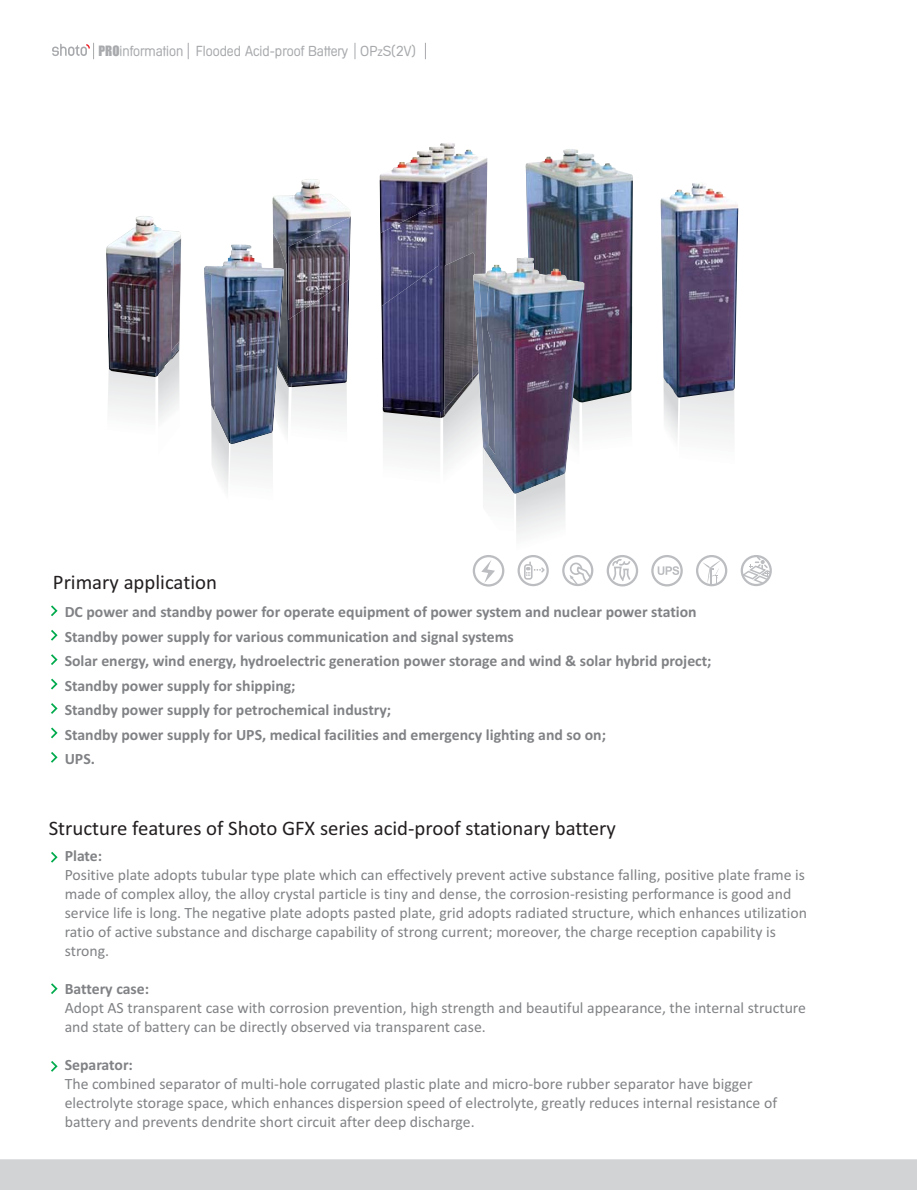
<style>
.page{position:relative;width:917px;height:1190px;background:#fff}
.page>*{position:absolute;margin:0;border:0;box-sizing:border-box;transform-origin:0 0}
.t1{font:20.82px "Calibri";color:#231f20}
.t2{font:15.75px/19.1px "Calibri";color:#808285}
.t3{font:700 15.75px/24.5px "Calibri";color:#808285}
.t4{font:300 14px "Mercedes";color:#a7a9ac}
.s1{font-family:"Impact";font-weight:400;font-size:13.3px}
.s2{font-size:12.25px}
</style>
<div class="page">
<img style="left:525px;top:149px;width:108px;height:254px">
<svg style="left:52px;top:43px;width:42px;height:16px"></svg>
<svg style="left:188px;top:43px;width:1px;height:16px"></svg>
<svg style="left:355px;top:43px;width:1px;height:16px"></svg>
<svg style="left:425px;top:43px;width:1px;height:16px"></svg>
<svg style="left:51px;top:605px;width:7px;height:12px"></svg>
<svg style="left:51px;top:630px;width:7px;height:11px"></svg>
<svg style="left:51px;top:654px;width:7px;height:11px"></svg>
<svg style="left:51px;top:678px;width:7px;height:12px"></svg>
<svg style="left:51px;top:703px;width:7px;height:11px"></svg>
<svg style="left:51px;top:727px;width:7px;height:12px"></svg>
<svg style="left:51px;top:752px;width:7px;height:11px"></svg>
<svg style="left:51px;top:852px;width:7px;height:11px"></svg>
<svg style="left:51px;top:1061px;width:7px;height:11px"></svg>
<svg style="left:51px;top:983px;width:7px;height:11px"></svg>
<img style="left:379px;top:143px;width:109px;height:275px">
<img style="left:272px;top:179px;width:79px;height:208px">
<img style="left:445px;top:253px;width:30px;height:118px">
<img style="left:106px;top:216px;width:75px;height:161px">
<img style="left:171px;top:238px;width:10px;height:113px">
<img style="left:273px;top:233px;width:15px;height:131px">
<img style="left:381px;top:204px;width:57px;height:102px">
<img style="left:288px;top:217px;width:62px;height:103px">
<img style="left:383px;top:407px;width:57px;height:11px">
<img style="left:292px;top:379px;width:55px;height:8px">
<img style="left:109px;top:368px;width:46px;height:9px">
<img style="left:443px;top:371px;width:30px;height:46px">
<img style="left:445px;top:378px;width:27px;height:37px">
<img style="left:284px;top:387px;width:5px;height:49px">
<img style="left:288px;top:366px;width:1px;height:21px">
<img style="left:284px;top:364px;width:4px;height:23px">
<img style="left:158px;top:350px;width:22px;height:71px">
<img style="left:160px;top:348px;width:19px;height:25px">
<svg style="left:473px;top:555px;width:31px;height:32px"></svg>
<svg style="left:562px;top:555px;width:31px;height:31px"></svg>
<svg style="left:651px;top:555px;width:32px;height:31px"></svg>
<svg style="left:741px;top:555px;width:31px;height:31px"></svg>
<svg style="left:696px;top:555px;width:31px;height:31px"></svg>
<svg style="left:607px;top:555px;width:31px;height:31px"></svg>
<svg style="left:518px;top:555px;width:31px;height:31px"></svg>
<img style="left:661px;top:183px;width:77px;height:215px">
<img style="left:473px;top:257px;width:112px;height:237px">
<img style="left:211px;top:444px;width:18px;height:47px">
<img style="left:204px;top:244px;width:80px;height:200px">
<img style="left:204px;top:273px;width:12px;height:141px">
<img style="left:479px;top:280px;width:16px;height:174px">
<div style="left:0;top:1159px;width:917px;height:30px;background:#d1d3d4"></div>
<p class="t4" style="left:99px;top:43px;width:319px"><span class="s1">PRO</span>information Flooded Acid-proof Battery OP<span class="s2">z</span>S(2V)</p>
<h1 class="t1" style="left:53px;top:574px;width:166px">Primary application</h1>
<p class="t3" style="left:65px;top:601px;width:648px">DC power and standby power for operate equipment of power system and nuclear power station Standby power supply for various communication and signal systems<br>Solar energy, wind energy, hydroelectric generation power storage and wind &amp; solar hybrid project; Standby power supply for shipping;<br>Standby power supply for petrochemical industry;<br>Standby power supply for UPS, medical facilities and emergency lighting and so on;<br>UPS.</p>
<h1 class="t1" style="left:49px;top:821px;width:569px">Structure features of Shoto GFX series acid-proof stationary battery</h1>
<p class="t3" style="left:65px;top:844px;width:39px">Plate:</p>
<p class="t2" style="left:65px;top:866px;width:744px">Positive plate adopts tubular type plate which can effectively prevent active substance falling, positive plate frame is made of complex alloy, the alloy crystal particle is tiny and dense, the corrosion-resisting performance is good and service life is long. The negative plate adopts pasted plate, grid adopts radiated structure, which enhances utilization ratio of active substance and discharge capability of strong current; moreover, the charge reception capability is strong.</p>
<p class="t3" style="left:65px;top:977px;width:86px">Battery case:</p>
<p class="t2" style="left:65px;top:999px;width:743px">Adopt AS transparent case with corrosion prevention, high strength and beautiful appearance, the internal structure and state of battery can be directly observed via transparent case.</p>
<p class="t3" style="left:65px;top:1053px;width:70px">Separator:</p>
<p class="t2" style="left:65px;top:1075px;width:714px">The combined separator of multi-hole corrugated plastic plate and micro-bore rubber separator have bigger electrolyte storage space, which enhances dispersion speed of electrolyte, greatly reduces internal resistance of battery and prevents dendrite short circuit after deep discharge.</p>
</div>
